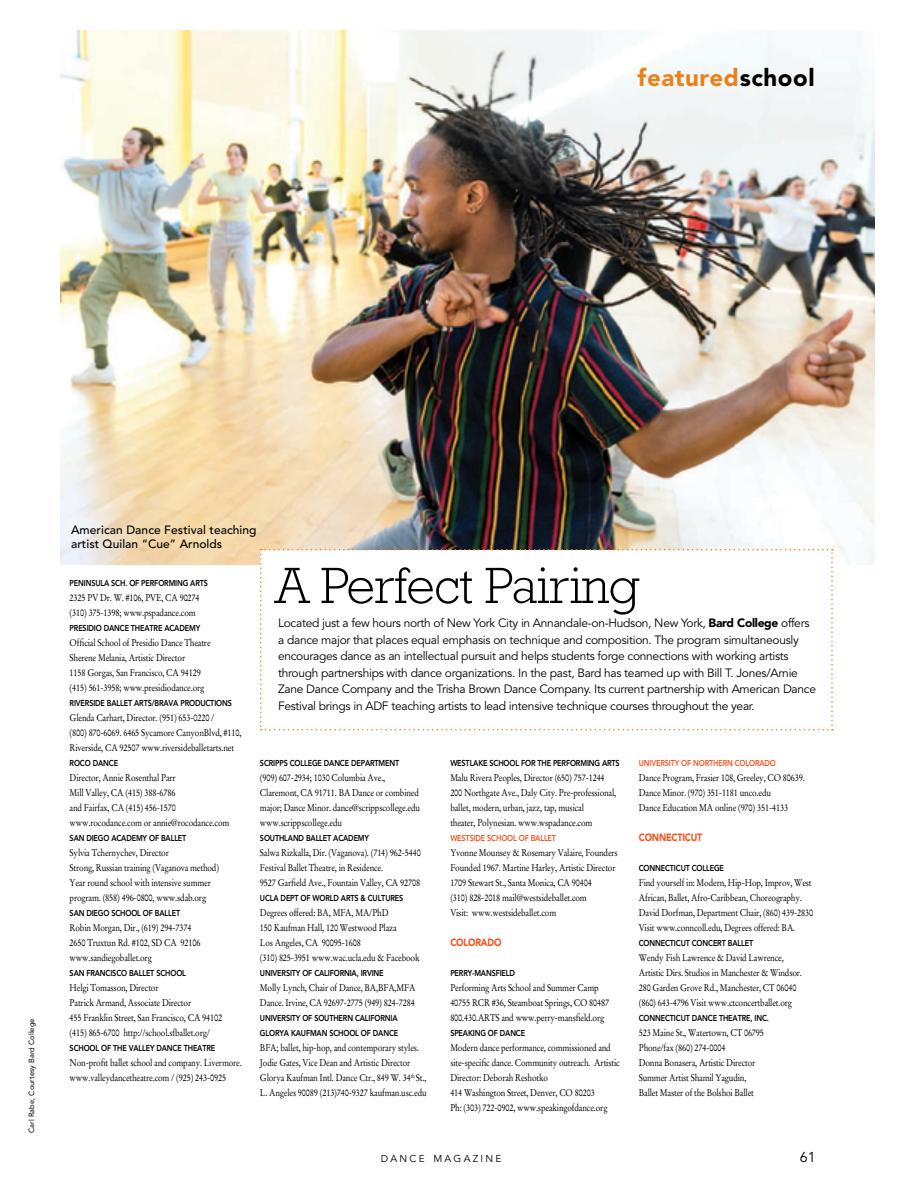
<style>
.page{position:relative;width:900px;height:1200px;background:#fff}
.page>*{position:absolute;margin:0;border:0;box-sizing:border-box;transform-origin:0 0}
.t1{font:300 51.3px "Astute Light S Si";letter-spacing:-.01em;color:#000}
.t2{font:900 24px "Avenir";letter-spacing:.025em;color:#e7831d}
.t3{font:14.25px "Avenir";color:#000}
.t4{font:12px/16.5px "Avenir";letter-spacing:-.025em;color:#000}
.t5{font:500 12px/13.5px "Avenir";letter-spacing:.005em;color:#000}
.t6{font:900 10.5px "Avenir";letter-spacing:-.02em;color:#f05622;scale:.85 1}
.t7{font:10.05px "Avenir";letter-spacing:.23em;color:#000}
.t8{font:9.75px/15px "Stempel Garamond LT Std";letter-spacing:-.02em;color:#000;scale:.85 1}
.t9{font:800 8.55px/15px "Avenir";letter-spacing:-.02em;color:#000;scale:.85 1}
.t10{font:800 8.55px "Avenir";letter-spacing:-.02em;color:#f05622;scale:.85 1}
.t11{font:7.5px "Avenir";letter-spacing:.005em;color:#000}
.s1{color:#000}
.s2{font-weight:900}
</style>
<div class="page">
<img style="left:61px;top:31px;width:813px;height:533px">
<svg style="left:260px;top:549px;width:573px;height:181px"></svg>
<h2 class="t2" style="left:638px;top:63px;width:179px">featured<span class="s1">school</span></h2>
<p class="t11" style="left:27px;top:1133px;width:116px;rotate:-90deg">Carl Rabe, Courtesy Bard College</p>
<p class="t5" style="left:71px;top:524px;width:187px">American Dance Festival teaching artist Quilan “Cue” Arnolds</p>
<p class="t9" style="left:70px;top:575px;width:164px">PENINSULA SCH. OF PERFORMING ARTS</p>
<p class="t8" style="left:70px;top:590px;width:155px">2325 PV Dr. W. #106, PVE, CA 90274 (310) 375-1398; www.pspadance.com</p>
<p class="t9" style="left:70px;top:620px;width:155px">PRESIDIO DANCE THEATRE ACADEMY</p>
<p class="t8" style="left:70px;top:635px;width:167px">Official School of Presidio Dance Theatre Sherene Melania, Artistic Director<br>1158 Gorgas, San Francisco, CA 94129 (415) 561-3958; www.presidiodance.org</p>
<p class="t9" style="left:70px;top:695px;width:192px">RIVERSIDE BALLET ARTS/BRAVA PRODUCTIONS</p>
<p class="t8" style="left:70px;top:710px;width:204px">Glenda Carhart, Director. (951) 653-0220 /<br>(800) 870-6069. 6465 Sycamore CanyonBlvd, #110,<br>Riverside, CA 92507 www.riversideballetarts.net</p>
<p class="t9" style="left:70px;top:755px;width:59px">ROCO DANCE</p>
<p class="t8" style="left:70px;top:770px;width:189px">Director, Annie Rosenthal Parr<br>Mill Valley, CA (415) 388-6786<br>and Fairfax, CA (415) 456-1570 www.rocodance.com or annie@rocodance.com</p>
<p class="t9" style="left:70px;top:830px;width:139px">SAN DIEGO ACADEMY OF BALLET</p>
<p class="t8" style="left:70px;top:845px;width:177px">Sylvia Tchernychev, Director<br>Strong, Russian training (Vaganova method)<br>Year round school with intensive summer program. (858) 496-0800, www.sdab.org</p>
<p class="t9" style="left:70px;top:905px;width:132px">SAN DIEGO SCHOOL OF BALLET</p>
<p class="t8" style="left:70px;top:920px;width:155px">Robin Morgan, Dir., (619) 294-7374<br>2650 Truxtun Rd. #102, SD CA 92106 www.sandiegoballet.org</p>
<p class="t9" style="left:70px;top:965px;width:138px">SAN FRANCISCO BALLET SCHOOL</p>
<p class="t8" style="left:70px;top:980px;width:181px">Helgi Tomasson, Director<br>Patrick Armand, Associate Director<br>455 Franklin Street, San Francisco, CA 94102 (415) 865-6700 http://school.sfballet.org/</p>
<p class="t9" style="left:70px;top:1040px;width:173px">SCHOOL OF THE VALLEY DANCE THEATRE</p>
<p class="t8" style="left:70px;top:1055px;width:204px">Non-profit ballet school and company. Livermore. www.valleydancetheatre.com / (925) 243-0925</p>
<h1 class="t1" style="left:275px;top:556px;width:365px">A Perfect Pairing</h1>
<p class="t4" style="left:278px;top:615px;width:539px">Located just a few hours north of New York City in Annandale-on-Hudson, New York, <span class="s2">Bard College</span> offers a dance major that places equal emphasis on technique and composition. The program simultaneously encourages dance as an intellectual pursuit and helps students forge connections with working artists through partnerships with dance organizations. In the past, Bard has teamed up with Bill T. Jones/Arnie Zane Dance Company and the Trisha Brown Dance Company. Its current partnership with American Dance Festival brings in ADF teaching artists to lead intensive technique courses throughout the year.</p>
<p class="t9" style="left:260px;top:755px;width:165px">SCRIPPS COLLEGE DANCE DEPARTMENT</p>
<p class="t8" style="left:260px;top:770px;width:190px">(909) 607-2934; 1030 Columbia Ave., Claremont, CA 91711. BA Dance or combined major; Dance Minor. dance@scrippscollege.edu www.scrippscollege.edu</p>
<p class="t9" style="left:260px;top:830px;width:130px">SOUTHLAND BALLET ACADEMY</p>
<p class="t8" style="left:260px;top:845px;width:191px">Salwa Rizkalla, Dir. (Vaganova). (714) 962-5440<br>Festival Ballet Theatre, in Residence.<br>9527 Garfield Ave., Fountain Valley, CA 92708</p>
<p class="t9" style="left:260px;top:890px;width:170px">UCLA DEPT OF WORLD ARTS &amp; CULTURES</p>
<p class="t8" style="left:260px;top:905px;width:189px">Degrees offered: BA, MFA, MA/PhD<br>150 Kaufman Hall, 120 Westwood Plaza<br>Los Angeles, CA 90095-1608<br>(310) 825-3951 www.wac.ucla.edu &amp; Facebook</p>
<p class="t9" style="left:260px;top:965px;width:147px">UNIVERSITY OF CALIFORNIA, IRVINE</p>
<p class="t8" style="left:260px;top:980px;width:185px">Molly Lynch, Chair of Dance, BA,BFA,MFA<br>Dance. Irvine, CA 92697-2775 (949) 824-7284</p>
<p class="t9" style="left:260px;top:1010px;width:164px">UNIVERSITY OF SOUTHERN CALIFORNIA<br>GLORYA KAUFMAN SCHOOL OF DANCE</p>
<p class="t8" style="left:260px;top:1040px;width:198px">BFA; ballet, hip-hop, and contemporary styles.<br>Jodie Gates, Vice Dean and Artistic Director Glorya Kaufman Intl. Dance Ctr., 849 W. 34<sup>th</sup> St., L. Angeles 90089 (213)740-9327 kaufman.usc.edu</p>
<p class="t9" style="left:450px;top:755px;width:201px">WESTLAKE SCHOOL FOR THE PERFORMING ARTS</p>
<p class="t8" style="left:450px;top:770px;width:197px">Malu Rivera Peoples, Director (650) 757-1244<br>200 Northgate Ave., Daly City. Pre-professional, ballet, modern, urban, jazz, tap, musical<br>theater, Polynesian. www.wspadance.com</p>
<p class="t10" style="left:450px;top:833px;width:126px">WESTSIDE SCHOOL OF BALLET</p>
<p class="t8" style="left:450px;top:845px;width:199px">Yvonne Mounsey &amp; Rosemary Valaire, Founders Founded 1967. Martine Harley, Artistic Director 1709 Stewart St., Santa Monica, CA 90404<br>(310) 828-2018 mail@westsideballet.com<br>Visit: www.westsideballet.com</p>
<p class="t6" style="left:450px;top:936px;width:62px">COLORADO</p>
<p class="t9" style="left:450px;top:965px;width:78px">PERRY-MANSFIELD</p>
<p class="t8" style="left:450px;top:980px;width:189px">Performing Arts School and Summer Camp<br>40755 RCR #36, Steamboat Springs, CO 80487<br>800.430.ARTS and www.perry-mansfield.org</p>
<p class="t9" style="left:450px;top:1025px;width:90px">SPEAKING OF DANCE</p>
<p class="t8" style="left:450px;top:1040px;width:201px">Modern dance performance, commissioned and site-specific dance. Community outreach. Artistic Director: Deborah Reshotko<br>414 Washington Street, Denver, CO 80203<br>Ph: (303) 722-0902, www.speakingofdance.org</p>
<p class="t10" style="left:639px;top:758px;width:163px">UNIVERSITY OF NORTHERN COLORADO</p>
<p class="t8" style="left:639px;top:770px;width:197px">Dance Program, Frasier 108, Greeley, CO 80639.<br>Dance Minor. (970) 351-1181 unco.edu<br>Dance Education MA online (970) 351-4133</p>
<p class="t6" style="left:639px;top:831px;width:76px">CONNECTICUT</p>
<p class="t9" style="left:639px;top:860px;width:102px">CONNECTICUT COLLEGE</p>
<p class="t8" style="left:639px;top:875px;width:207px">Find yourself in: Modern, Hip-Hop, Improv, West African, Ballet, Afro-Caribbean, Choreography.<br>David Dorfman, Department Chair, (860) 439-2830<br>Visit www.conncoll.edu, Degrees offered: BA.</p>
<p class="t9" style="left:639px;top:935px;width:136px">CONNECTICUT CONCERT BALLET</p>
<p class="t8" style="left:639px;top:950px;width:194px">Wendy Fish Lawrence &amp; David Lawrence, Artistic Dirs. Studios in Manchester &amp; Windsor.<br>280 Garden Grove Rd., Manchester, CT 06040 (860) 643-4796 Visit www.ctconcertballet.org</p>
<p class="t9" style="left:639px;top:1010px;width:155px">CONNECTICUT DANCE THEATRE, INC.</p>
<p class="t8" style="left:639px;top:1025px;width:149px">523 Maine St., Watertown, CT 06795<br>Phone/fax (860) 274-0004<br>Donna Bonasera, Artistic Director<br>Summer Artist Shamil Yagudin,<br>Ballet Master of the Bolshoi Ballet</p>
<p class="t7" style="left:381px;top:1153px;width:122px">DANCE MAGAZINE</p>
<h3 class="t3" style="left:800px;top:1149px;width:17px">61</h3>
</div>
